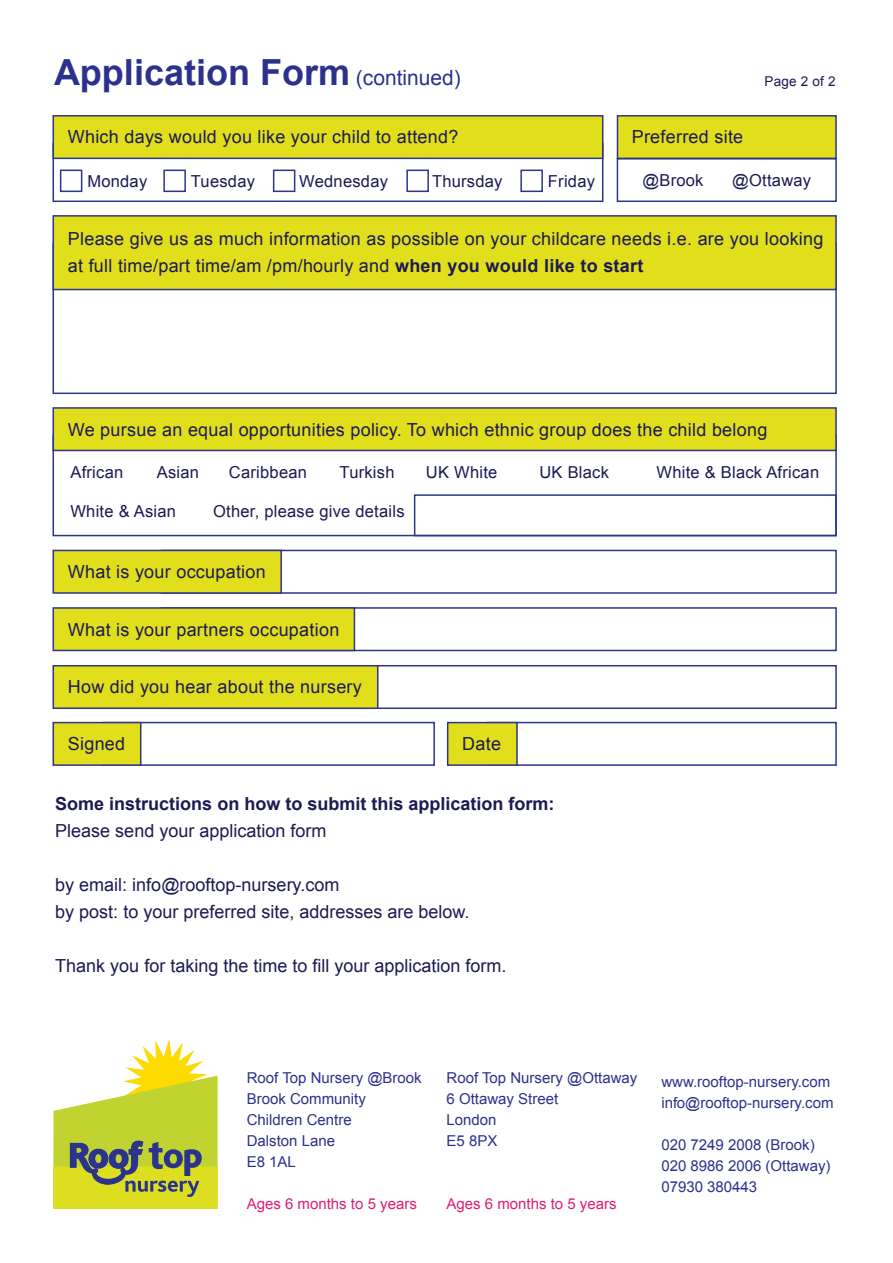
<style>
.page{position:relative;width:893px;height:1263px;background:#fff}
.page>*{position:absolute;margin:0;border:0;box-sizing:border-box;transform-origin:0 0}
.t1{font:700 36px "Arial";color:#2c318d}
.t2{font:18px/27px "Arial";letter-spacing:.015em;color:#1c1a52}
.t3{font:700 18px "Arial";color:#1c1a52}
.t4{font:16.5px "Arial";letter-spacing:.015em;color:#1c1a52}
.t5{font:15px/21px "Arial";color:#2c318d}
.t6{font:15px "Arial";color:#dc1f74}
.t7{font:13.5px "Arial";letter-spacing:.015em;color:#1c1a52}
.s1{font-weight:400;font-size:21px}
.s2{font-weight:700}
</style>
<div class="page">
<div style="left:60px;top:170px;width:22px;height:22px;border:2px solid #2d358b"></div>
<div style="left:163px;top:170px;width:23px;height:22px;border:2px solid #2d358b"></div>
<div style="left:273px;top:170px;width:22px;height:22px;border:2px solid #2d358b"></div>
<div style="left:406px;top:170px;width:23px;height:22px;border:2px solid #2d358b"></div>
<div style="left:520px;top:170px;width:23px;height:22px;border:2px solid #2d358b"></div>
<div style="left:414px;top:494px;width:423px;height:42px;border:2px solid #2d358b"></div>
<div style="left:161px;top:550px;width:676px;height:44px;border:2px solid #2d358b"></div>
<div style="left:53px;top:550px;width:229px;height:44px;background:#e1df1c;border:2px solid #2d358b"></div>
<div style="left:161px;top:607px;width:676px;height:44px;border:2px solid #2d358b"></div>
<div style="left:53px;top:607px;width:302px;height:44px;background:#e1df1c;border:2px solid #2d358b"></div>
<div style="left:161px;top:665px;width:676px;height:44px;border:2px solid #2d358b"></div>
<div style="left:53px;top:665px;width:325px;height:44px;background:#e1df1c;border:2px solid #2d358b"></div>
<div style="left:102px;top:722px;width:333px;height:44px;border:2px solid #2d358b"></div>
<div style="left:53px;top:722px;width:88px;height:44px;background:#e1df1c;border:2px solid #2d358b"></div>
<div style="left:487px;top:722px;width:350px;height:44px;border:2px solid #2d358b"></div>
<div style="left:447px;top:722px;width:71px;height:44px;background:#e1df1c;border:2px solid #2d358b"></div>
<div style="left:53px;top:143px;width:550px;height:59px;border:2px solid #2d358b"></div>
<div style="left:53px;top:115px;width:550px;height:44px;background:#e1df1c;border:2px solid #2d358b"></div>
<div style="left:53px;top:435px;width:784px;height:101px;border:2px solid #2d358b"></div>
<div style="left:53px;top:407px;width:784px;height:44px;background:#e1df1c;border:2px solid #2d358b"></div>
<div style="left:617px;top:115px;width:220px;height:44px;background:#e1df1c;border:2px solid #2d358b"></div>
<div style="left:617px;top:158px;width:220px;height:44px;border:2px solid #2d358b"></div>
<div style="left:53px;top:243px;width:784px;height:151px;border:2px solid #2d358b"></div>
<div style="left:53px;top:215px;width:784px;height:75px;background:#e1df1c;border:2px solid #2d358b"></div>
<svg style="left:53px;top:1039px;width:165px;height:170px"></svg>
<h1 class="t1" style="left:54px;top:52px;width:408px">Application Form <span class="s1">(continued)</span></h1>
<p class="t2" style="left:68px;top:124px;width:392px">Which days would you like your child to attend?</p>
<p class="t4" style="left:87px;top:172px;width:61px">Monday</p>
<p class="t4" style="left:191px;top:172px;width:66px">Tuesday</p>
<p class="t4" style="left:299px;top:172px;width:90px">Wednesday</p>
<p class="t4" style="left:432px;top:172px;width:72px">Thursday</p>
<p class="t4" style="left:548px;top:172px;width:49px">Friday</p>
<p class="t7" style="left:764px;top:73px;width:73px">Page 2 of 2</p>
<p class="t2" style="left:632px;top:124px;width:113px">Preferred site</p>
<p class="t4" style="left:642px;top:171px;width:63px">@Brook</p>
<p class="t4" style="left:732px;top:171px;width:81px">@Ottaway</p>
<p class="t2" style="left:68px;top:225px;width:757px">Please give us as much information as possible on your childcare needs i.e. are you looking at full time/part time/am /pm/hourly and <span class="s2">when you would like to start</span></p>
<p class="t2" style="left:68px;top:416px;width:701px">We pursue an equal opportunities policy. To which ethnic group does the child belong</p>
<p class="t4" style="left:70px;top:463px;width:54px">African</p>
<p class="t4" style="left:157px;top:463px;width:44px">Asian</p>
<p class="t4" style="left:229px;top:463px;width:80px">Caribbean</p>
<p class="t4" style="left:340px;top:463px;width:56px">Turkish</p>
<p class="t4" style="left:426px;top:463px;width:73px">UK White</p>
<p class="t4" style="left:539px;top:463px;width:71px">UK Black</p>
<p class="t4" style="left:656px;top:463px;width:164px">White &amp; Black African</p>
<p class="t4" style="left:70px;top:502px;width:107px">White &amp; Asian</p>
<p class="t4" style="left:213px;top:502px;width:193px">Other, please give details</p>
<p class="t2" style="left:68px;top:558px;width:200px">What is your occupation</p>
<p class="t2" style="left:68px;top:616px;width:273px">What is your partners occupation</p>
<p class="t2" style="left:68px;top:673px;width:296px">How did you hear about the nursery</p>
<p class="t2" style="left:68px;top:730px;width:59px">Signed</p>
<p class="t2" style="left:462px;top:730px;width:40px">Date</p>
<p class="t3" style="left:55px;top:793px;width:501px">Some instructions on how to submit this application form:</p>
<p class="t2" style="left:55px;top:817px;width:273px">Please send your application form</p>
<p class="t2" style="left:55px;top:871px;width:416px">by email: info@rooftop-nursery.com<br>by post: to your preferred site, addresses are below.</p>
<p class="t2" style="left:55px;top:952px;width:453px">Thank you for taking the time to fill your application form.</p>
<p class="t5" style="left:247px;top:1067px;width:177px">Roof Top Nursery @Brook<br>Brook Community<br>Children Centre<br>Dalston Lane<br>E8 1AL</p>
<p class="t6" style="left:247px;top:1195px;width:172px">Ages 6 months to 5 years</p>
<p class="t5" style="left:446px;top:1067px;width:192px">Roof Top Nursery @Ottaway<br>6 Ottaway Street<br>London<br>E5 8PX</p>
<p class="t6" style="left:446px;top:1195px;width:172px">Ages 6 months to 5 years</p>
<p class="t5" style="left:661px;top:1071px;width:174px">www.rooftop-nursery.com info@rooftop-nursery.com</p>
<p class="t5" style="left:661px;top:1134px;width:171px">020 7249 2008 (Brook)<br>020 8986 2006 (Ottaway)<br>07930 380443</p>
</div>
